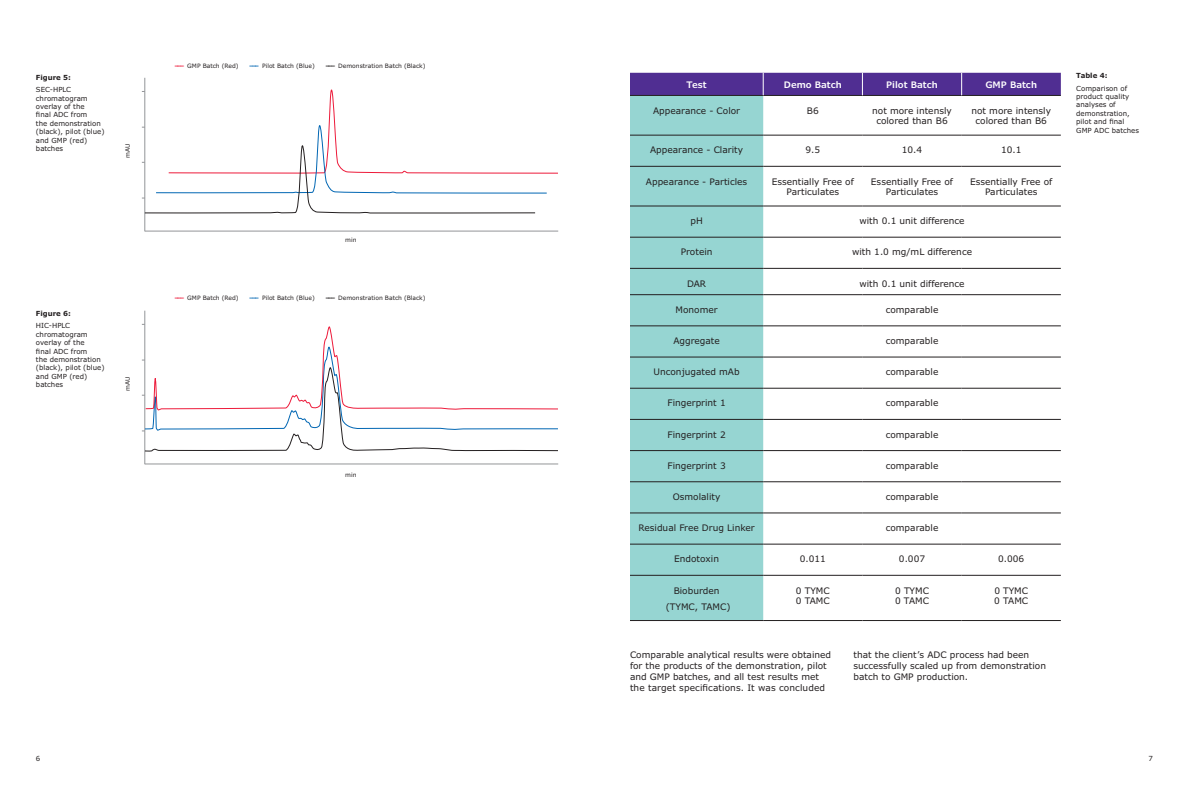
<style>
.page{position:relative;width:1188px;height:792px;background:#fff}
.page>*{position:absolute;margin:0;border:0;box-sizing:border-box;transform-origin:0 0}
.t1{font:9px/10.8px "Verdana Pro";color:#231f20;text-align:center}
.t2{font:600 9px "Verdana Pro";color:#fff}
.t3{font:7px/8.4px "Verdana Pro";color:#231f20}
.t4{font:700 7px "Verdana Pro";color:#231f20}
.t5{font:6px "Verdana Pro";color:#231f20}
.s1{font-weight:700;color:#ed1a3a}
.s2{font-weight:700;color:#0166b3}
.s3{font-weight:700}
</style>
<div class="page">
<div style="left:630px;top:96px;width:133px;height:524px;background:#96d5d2"></div>
<hr style="left:630px;top:575px;width:133px;height:1px;background:#231f20">
<hr style="left:763px;top:575px;width:99px;height:1px;background:#231f20">
<hr style="left:862px;top:575px;width:100px;height:1px;background:#231f20">
<hr style="left:962px;top:575px;width:99px;height:1px;background:#231f20">
<hr style="left:630px;top:620px;width:133px;height:1px;background:#231f20">
<hr style="left:763px;top:620px;width:99px;height:1px;background:#231f20">
<hr style="left:862px;top:620px;width:100px;height:1px;background:#231f20">
<hr style="left:962px;top:620px;width:99px;height:1px;background:#231f20">
<hr style="left:630px;top:95px;width:133px;height:1px;background:#231f20">
<hr style="left:763px;top:95px;width:99px;height:1px;background:#231f20">
<hr style="left:862px;top:95px;width:100px;height:1px;background:#231f20">
<hr style="left:962px;top:95px;width:99px;height:1px;background:#231f20">
<div style="left:630px;top:73px;width:431px;height:22px;background:#502e92"></div>
<hr style="left:630px;top:166px;width:133px;height:1px;background:#231f20">
<hr style="left:763px;top:166px;width:99px;height:1px;background:#231f20">
<hr style="left:862px;top:166px;width:100px;height:1px;background:#231f20">
<hr style="left:962px;top:166px;width:99px;height:1px;background:#231f20">
<hr style="left:763px;top:206px;width:99px;height:1px;background:#231f20">
<hr style="left:862px;top:206px;width:100px;height:1px;background:#231f20">
<hr style="left:962px;top:206px;width:99px;height:1px;background:#231f20">
<hr style="left:763px;top:237px;width:99px;height:1px;background:#231f20">
<hr style="left:862px;top:237px;width:100px;height:1px;background:#231f20">
<hr style="left:962px;top:237px;width:99px;height:1px;background:#231f20">
<hr style="left:763px;top:268px;width:99px;height:1px;background:#231f20">
<hr style="left:862px;top:268px;width:100px;height:1px;background:#231f20">
<hr style="left:962px;top:268px;width:99px;height:1px;background:#231f20">
<hr style="left:763px;top:294px;width:99px;height:1px;background:#231f20">
<hr style="left:862px;top:294px;width:100px;height:1px;background:#231f20">
<hr style="left:962px;top:294px;width:99px;height:1px;background:#231f20">
<hr style="left:763px;top:326px;width:99px;height:1px;background:#231f20">
<hr style="left:862px;top:326px;width:100px;height:1px;background:#231f20">
<hr style="left:962px;top:326px;width:99px;height:1px;background:#231f20">
<hr style="left:763px;top:357px;width:99px;height:1px;background:#231f20">
<hr style="left:862px;top:357px;width:100px;height:1px;background:#231f20">
<hr style="left:962px;top:357px;width:99px;height:1px;background:#231f20">
<hr style="left:763px;top:388px;width:99px;height:1px;background:#231f20">
<hr style="left:862px;top:388px;width:100px;height:1px;background:#231f20">
<hr style="left:962px;top:388px;width:99px;height:1px;background:#231f20">
<hr style="left:763px;top:419px;width:99px;height:1px;background:#231f20">
<hr style="left:862px;top:419px;width:100px;height:1px;background:#231f20">
<hr style="left:962px;top:419px;width:99px;height:1px;background:#231f20">
<hr style="left:763px;top:450px;width:99px;height:1px;background:#231f20">
<hr style="left:862px;top:450px;width:100px;height:1px;background:#231f20">
<hr style="left:962px;top:450px;width:99px;height:1px;background:#231f20">
<hr style="left:763px;top:482px;width:99px;height:1px;background:#231f20">
<hr style="left:862px;top:482px;width:100px;height:1px;background:#231f20">
<hr style="left:962px;top:482px;width:99px;height:1px;background:#231f20">
<hr style="left:763px;top:513px;width:99px;height:1px;background:#231f20">
<hr style="left:862px;top:513px;width:100px;height:1px;background:#231f20">
<hr style="left:962px;top:513px;width:99px;height:1px;background:#231f20">
<hr style="left:630px;top:544px;width:133px;height:1px;background:#231f20">
<hr style="left:763px;top:544px;width:99px;height:1px;background:#231f20">
<hr style="left:862px;top:544px;width:100px;height:1px;background:#231f20">
<hr style="left:962px;top:544px;width:99px;height:1px;background:#231f20">
<hr style="left:630px;top:135px;width:133px;height:1px;background:#231f20">
<hr style="left:763px;top:135px;width:99px;height:1px;background:#231f20">
<hr style="left:862px;top:135px;width:100px;height:1px;background:#231f20">
<hr style="left:962px;top:135px;width:99px;height:1px;background:#231f20">
<hr style="left:630px;top:206px;width:133px;height:1px;background:#231f20">
<hr style="left:630px;top:237px;width:133px;height:1px;background:#231f20">
<hr style="left:630px;top:268px;width:133px;height:1px;background:#231f20">
<hr style="left:630px;top:294px;width:133px;height:1px;background:#231f20">
<hr style="left:630px;top:326px;width:133px;height:1px;background:#231f20">
<hr style="left:630px;top:357px;width:133px;height:1px;background:#231f20">
<hr style="left:630px;top:388px;width:133px;height:1px;background:#231f20">
<hr style="left:630px;top:419px;width:133px;height:1px;background:#231f20">
<hr style="left:630px;top:450px;width:133px;height:1px;background:#231f20">
<hr style="left:630px;top:482px;width:133px;height:1px;background:#231f20">
<hr style="left:630px;top:513px;width:133px;height:1px;background:#231f20">
<hr style="left:145px;top:231px;width:413px;height:1px;background:#939598">
<hr style="left:145px;top:464px;width:413px;height:1px;background:#939598">
<hr style="left:145px;top:78px;width:1px;height:153px;background:#939598">
<hr style="left:145px;top:311px;width:1px;height:153px;background:#939598">
<svg style="left:142px;top:89px;width:416px;height:125px"></svg>
<svg style="left:142px;top:324px;width:416px;height:128px"></svg>
<p class="t4" style="left:36px;top:73px;width:37px">Figure 5:</p>
<p class="t3" style="left:36px;top:86px;width:70px">SEC-HPLC chromatogram overlay of the<br>final ADC from<br>the demonstration (black), pilot (blue) and GMP (red) batches</p>
<p class="t5" style="left:124px;top:158px;width:16px;rotate:-90deg">mAU</p>
<p class="t4" style="left:36px;top:309px;width:37px">Figure 6:</p>
<p class="t3" style="left:36px;top:322px;width:70px">HIC-HPLC chromatogram overlay of the<br>final ADC from<br>the demonstration (black), pilot (blue) and GMP (red) batches</p>
<p class="t5" style="left:124px;top:391px;width:16px;rotate:-90deg">mAU</p>
<p class="t5" style="left:174px;top:62px;width:66px"><span class="s1">–––</span> GMP Batch (Red)</p>
<p class="t5" style="left:249px;top:62px;width:67px"><span class="s2">–––</span> Pilot Batch (Blue)</p>
<p class="t5" style="left:325px;top:62px;width:102px"><span class="s3">–––</span> Demonstration Batch (Black)</p>
<p class="t5" style="left:345px;top:236px;width:13px">min</p>
<p class="t5" style="left:174px;top:294px;width:66px"><span class="s1">–––</span> GMP Batch (Red)</p>
<p class="t5" style="left:249px;top:294px;width:67px"><span class="s2">–––</span> Pilot Batch (Blue)</p>
<p class="t5" style="left:325px;top:294px;width:102px"><span class="s3">–––</span> Demonstration Batch (Black)</p>
<p class="t5" style="left:345px;top:471px;width:13px">min</p>
<p class="t2" style="left:687px;top:78px;width:22px">Test</p>
<p class="t2" style="left:784px;top:78px;width:60px">Demo Batch</p>
<p class="t2" style="left:886px;top:78px;width:53px">Pilot Batch</p>
<p class="t2" style="left:985px;top:78px;width:53px">GMP Batch</p>
<p class="t1" style="left:653px;top:105px;width:89px">Appearance - Color</p>
<p class="t1" style="left:807px;top:105px;width:13px">B6</p>
<p class="t1" style="left:872px;top:105px;width:81px">not more intensly colored than B6</p>
<p class="t1" style="left:971px;top:105px;width:81px">not more intensly colored than B6</p>
<p class="t1" style="left:650px;top:145px;width:94px">Appearance - Clarity</p>
<p class="t1" style="left:805px;top:145px;width:16px">9.5</p>
<p class="t1" style="left:902px;top:145px;width:22px">10.4</p>
<p class="t1" style="left:1001px;top:145px;width:22px">10.1</p>
<p class="t1" style="left:646px;top:176px;width:103px">Appearance - Particles</p>
<p class="t1" style="left:772px;top:176px;width:84px">Essentially Free of<br>Particulates</p>
<p class="t1" style="left:871px;top:176px;width:84px">Essentially Free of<br>Particulates</p>
<p class="t1" style="left:970px;top:176px;width:84px">Essentially Free of<br>Particulates</p>
<p class="t1" style="left:690px;top:216px;width:14px">pH</p>
<p class="t1" style="left:859px;top:216px;width:107px">with 0.1 unit difference</p>
<p class="t1" style="left:681px;top:247px;width:33px">Protein</p>
<p class="t1" style="left:852px;top:247px;width:122px">with 1.0 mg/mL difference</p>
<p class="t1" style="left:687px;top:278px;width:21px">DAR</p>
<p class="t1" style="left:859px;top:278px;width:107px">with 0.1 unit difference</p>
<p class="t1" style="left:676px;top:304px;width:44px">Monomer</p>
<p class="t1" style="left:886px;top:304px;width:54px">comparable</p>
<p class="t1" style="left:673px;top:336px;width:48px">Aggregate</p>
<p class="t1" style="left:886px;top:336px;width:54px">comparable</p>
<p class="t1" style="left:654px;top:367px;width:88px">Unconjugated mAb</p>
<p class="t1" style="left:886px;top:367px;width:54px">comparable</p>
<p class="t1" style="left:668px;top:398px;width:60px">Fingerprint 1</p>
<p class="t1" style="left:886px;top:398px;width:54px">comparable</p>
<p class="t1" style="left:668px;top:429px;width:60px">Fingerprint 2</p>
<p class="t1" style="left:886px;top:429px;width:54px">comparable</p>
<p class="t1" style="left:668px;top:460px;width:60px">Fingerprint 3</p>
<p class="t1" style="left:886px;top:460px;width:54px">comparable</p>
<p class="t1" style="left:673px;top:491px;width:49px">Osmolality</p>
<p class="t1" style="left:886px;top:491px;width:54px">comparable</p>
<p class="t1" style="left:638px;top:523px;width:118px">Residual Free Drug Linker</p>
<p class="t1" style="left:886px;top:523px;width:54px">comparable</p>
<p class="t1" style="left:674px;top:554px;width:46px">Endotoxin</p>
<p class="t1" style="left:800px;top:554px;width:28px">0.011</p>
<p class="t1" style="left:899px;top:554px;width:28px">0.007</p>
<p class="t1" style="left:998px;top:554px;width:28px">0.006</p>
<p class="t1" style="left:666px;top:582px;width:66px;line-height:16px">Bioburden (TYMC, TAMC)</p>
<p class="t1" style="left:796px;top:585px;width:35px;text-align:left">0 TYMC<br>0 TAMC</p>
<p class="t1" style="left:895px;top:585px;width:35px;text-align:left">0 TYMC<br>0 TAMC</p>
<p class="t1" style="left:994px;top:585px;width:35px;text-align:left">0 TYMC<br>0 TAMC</p>
<p class="t1" style="left:630px;top:650px;width:203px;text-align:left">Comparable analytical results were obtained for the products of the demonstration, pilot and GMP batches, and all test results met the target specifications. It was concluded</p>
<p class="t1" style="left:853px;top:650px;width:194px;text-align:left">that the client’s ADC process had been successfully scaled up from demonstration batch to GMP production.</p>
<p class="t4" style="left:1076px;top:71px;width:33px">Table 4:</p>
<p class="t3" style="left:1076px;top:84px;width:64px">Comparison of product quality analyses of demonstration, pilot and final<br>GMP ADC batches</p>
<p class="t3" style="left:36px;top:754px;width:6px">6</p>
<p class="t3" style="left:1148px;top:754px;width:6px">7</p>
</div>
